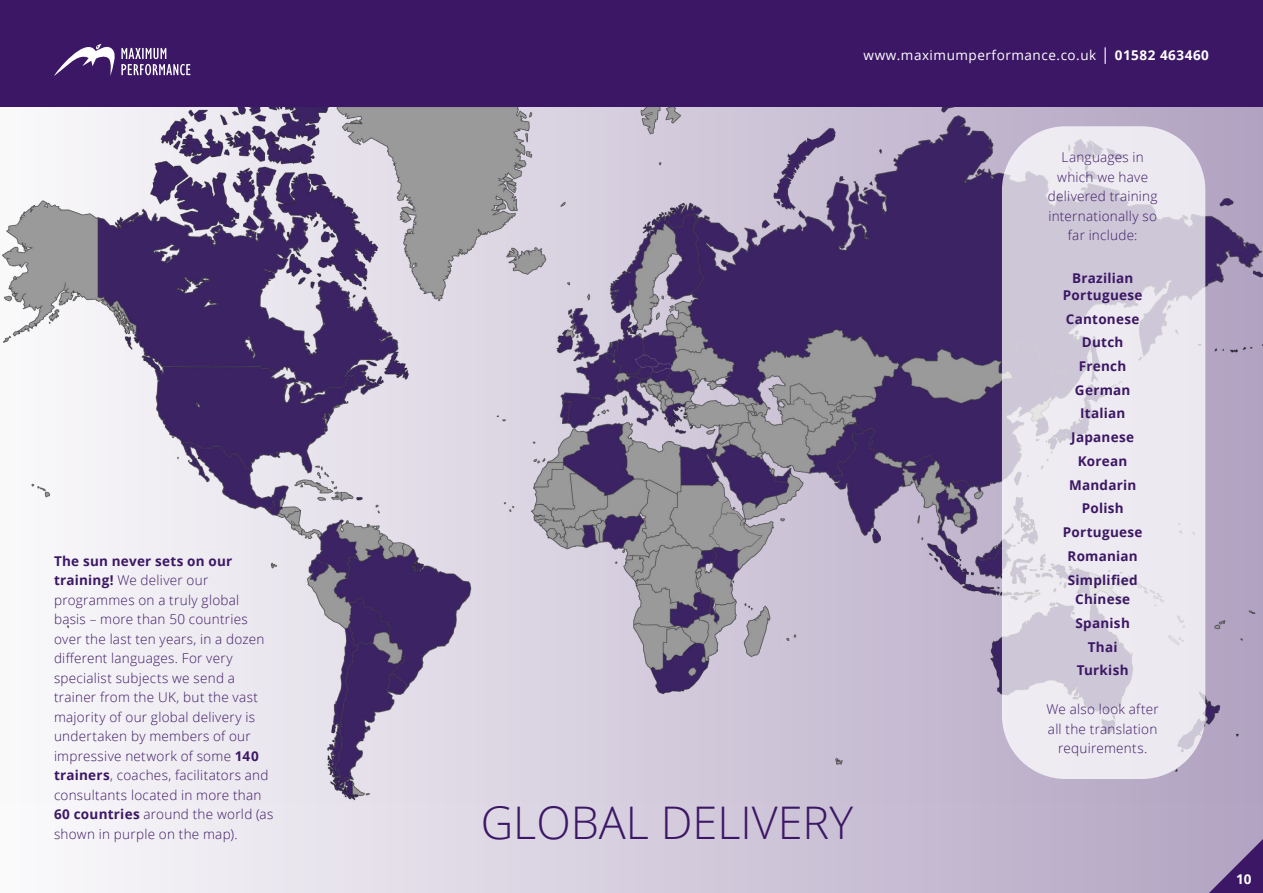
<style>
.page{position:relative;width:1263px;height:893px;background:#fff}
.page>*{position:absolute;margin:0;border:0;box-sizing:border-box;transform-origin:0 0}
.t1{font:300 45px "Open Sans";color:#3c1765}
.t2{font:300 13.5px/19.5px "Open Sans";letter-spacing:.02em;color:#3c1765;text-align:center}
.t3{font:700 13.5px/23.7px "Open Sans";letter-spacing:.02em;color:#3c1765;text-align:center}
.t4{font:13.5px "Open Sans";letter-spacing:.04em;color:#fff}
.t5{font:700 13.5px "Open Sans";color:#fff}
.s1{font-weight:700}
.s2{font-size:16.5px}
</style>
<div class="page">
<div style="left:0;top:106px;width:1263px;height:787px;background:linear-gradient(to right,#fbfafc,#b2a3c2)"></div>
<svg style="left:1209px;top:839px;width:54px;height:54px;background:#775e94"></svg>
<img style="left:0;top:106px;width:1263px;height:695px">
<svg style="left:1002px;top:126px;width:203px;height:653px;background:#e1dde7"></svg>
<div style="left:0;top:0;width:1263px;height:106px;background:#3c1765"></div>
<svg style="left:54px;top:43px;width:136px;height:33px"></svg>
<p class="t2" style="left:54px;top:551px;width:221px;text-align:left"><span class="s1">The sun never sets on our training!</span> We deliver our programmes on a truly global basis – more than 50 countries over the last ten years, in a dozen different languages. For very specialist subjects we send a trainer from the UK, but the vast majority of our global delivery is undertaken by members of our impressive network of some <span class="s1">140 trainers</span>, coaches, facilitators and consultants located in more than<br><span class="s1">60 countries</span> around the world (as shown in purple on the map).</p>
<p class="t4" style="left:864px;top:46px;width:347px">www.maximumperformance.co.uk <span class="s2">|</span> <span class="s1">01582 463460</span></p>
<h1 class="t1" style="left:481px;top:792px;width:374px">GLOBAL DELIVERY</h1>
<p class="t2" style="left:1048px;top:147px;width:111px">Languages in which we have delivered training internationally so far include:</p>
<p class="t3" style="left:1063px;top:270px;width:81px;line-height:16.5px">Brazilian<br>Portuguese</p>
<p class="t3" style="left:1063px;top:306px;width:81px">Cantonese<br>Dutch<br>French<br>German<br>Italian<br>Japanese<br>Korean<br>Mandarin<br>Polish<br>Portuguese<br>Romanian<br>Simplified</p>
<p class="t3" style="left:1075px;top:587px;width:56px">Chinese<br>Spanish<br>Thai<br>Turkish</p>
<p class="t2" style="left:1046px;top:699px;width:114px">We also look after all the translation requirements.</p>
<p class="t5" style="left:1236px;top:869px;width:17px">10</p>
</div>
